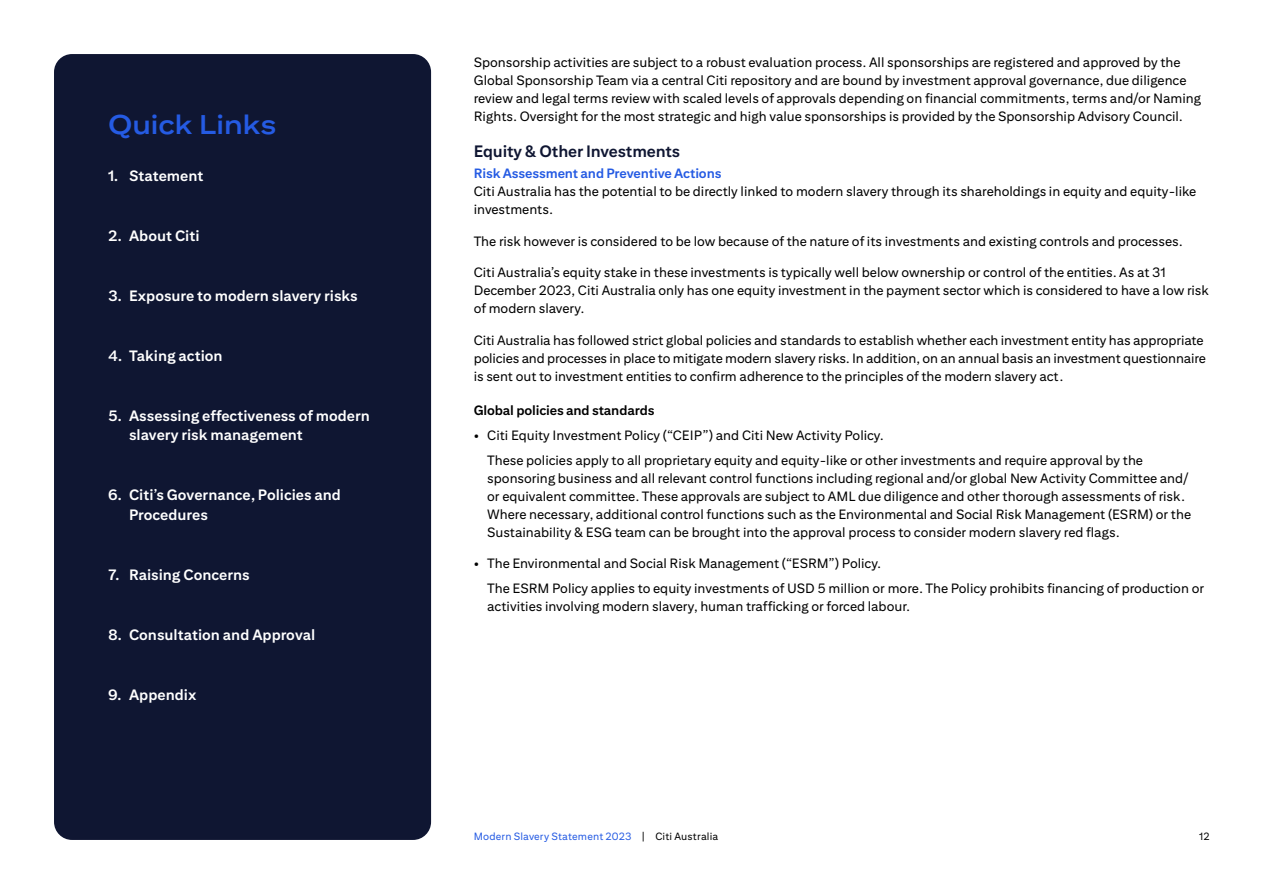
<style>
.page{position:relative;width:1263px;height:894px;background:#fff}
.page>*{position:absolute;margin:0;border:0;box-sizing:border-box;transform-origin:0 0}
.t1{font:700 27px "Citi Sans Display";color:#255be3}
.t2{font:700 16.5px "Citi Sans Text";letter-spacing:-.01em;color:#0f1632}
.t3{font:700 15px/19.5px "Citi Sans Text";color:#fff}
.t4{font:13.5px/18px "Citi Sans Text";color:#000}
.t5{font:700 13.5px "Citi Sans Text";letter-spacing:-.01em;color:#255be3}
.t6{font:700 13.5px "Citi Sans Text";letter-spacing:-.01em;color:#000}
.t7{font:10.5px "Citi Sans Text";letter-spacing:.015em;color:#255be3}
.t8{font:10.5px "Citi Sans Text";color:#000}
.s1{color:#000}
</style>
<div class="page">
<div style="left:54px;top:54px;width:377px;height:785px;background:#0f1632;border-radius:18px"></div>
<h1 class="t1" style="left:108px;top:108px;width:170px">Quick Links</h1>
<p class="t3" style="left:108px;top:165px;width:97px">1. Statement</p>
<p class="t3" style="left:108px;top:225px;width:93px">2. About Citi</p>
<p class="t3" style="left:108px;top:285px;width:251px">3. Exposure to modern slavery risks</p>
<p class="t3" style="left:108px;top:345px;width:116px">4. Taking action</p>
<p class="t3" style="left:129px;top:405px;width:242px;text-indent:-21px">5. Assessing effectiveness of modern slavery risk management</p>
<p class="t3" style="left:129px;top:485px;width:213px;text-indent:-21px">6. Citi’s Governance, Policies and<br>Procedures</p>
<p class="t3" style="left:108px;top:564px;width:143px">7. Raising Concerns</p>
<p class="t3" style="left:108px;top:624px;width:209px">8. Consultation and Approval</p>
<p class="t3" style="left:108px;top:684px;width:90px">9. Appendix</p>
<p class="t4" style="left:474px;top:53px;width:729px">Sponsorship activities are subject to a robust evaluation process. All sponsorships are registered and approved by the Global Sponsorship Team via a central Citi repository and are bound by investment approval governance, due diligence review and legal terms review with scaled levels of approvals depending on financial commitments, terms and/or Naming Rights. Oversight for the most strategic and high value sponsorships is provided by the Sponsorship Advisory Council.</p>
<p class="t2" style="left:474px;top:141px;width:208px">Equity &amp; Other Investments</p>
<p class="t5" style="left:474px;top:165px;width:249px">Risk Assessment and Preventive Actions</p>
<p class="t4" style="left:474px;top:182px;width:724px">Citi Australia has the potential to be directly linked to modern slavery through its shareholdings in equity and equity-like investments.</p>
<p class="t4" style="left:474px;top:231px;width:710px">The risk however is considered to be low because of the nature of its investments and existing controls and processes.</p>
<p class="t4" style="left:474px;top:263px;width:736px">Citi Australia’s equity stake in these investments is typically well below ownership or control of the entities. As at 31<br>December 2023, Citi Australia only has one equity investment in the payment sector which is considered to have a low risk of modern slavery.</p>
<p class="t4" style="left:474px;top:330px;width:733px">Citi Australia has followed strict global policies and standards to establish whether each investment entity has appropriate policies and processes in place to mitigate modern slavery risks. In addition, on an annual basis an investment questionnaire is sent out to investment entities to confirm adherence to the principles of the modern slavery act.</p>
<p class="t6" style="left:474px;top:402px;width:182px">Global policies and standards</p>
<p class="t4" style="left:487px;top:422px;width:657px;line-height:24.8px;text-indent:-14px">• Citi Equity Investment Policy (“CEIP”) and Citi New Activity Policy.<br>These policies apply to all proprietary equity and equity-like or other investments and require approval by the</p>
<p class="t4" style="left:487px;top:468px;width:705px">sponsoring business and all relevant control functions including regional and/or global New Activity Committee and/ or equivalent committee. These approvals are subject to AML due diligence and other thorough assessments of risk.<br>Where necessary, additional control functions such as the Environmental and Social Risk Management (ESRM) or the Sustainability &amp; ESG team can be brought into the approval process to consider modern slavery red flags.</p>
<p class="t4" style="left:487px;top:550px;width:718px;line-height:24.8px;text-indent:-14px">• The Environmental and Social Risk Management (“ESRM”) Policy.<br>The ESRM Policy applies to equity investments of USD 5 million or more. The Policy prohibits financing of production or</p>
<p class="t4" style="left:487px;top:597px;width:424px">activities involving modern slavery, human trafficking or forced labour.</p>
<p class="t7" style="left:474px;top:829px;width:246px">Modern Slavery Statement 2023 <span class="s1">| Citi Australia</span></p>
<p class="t8" style="left:1199px;top:829px;width:12px">12</p>
</div>
